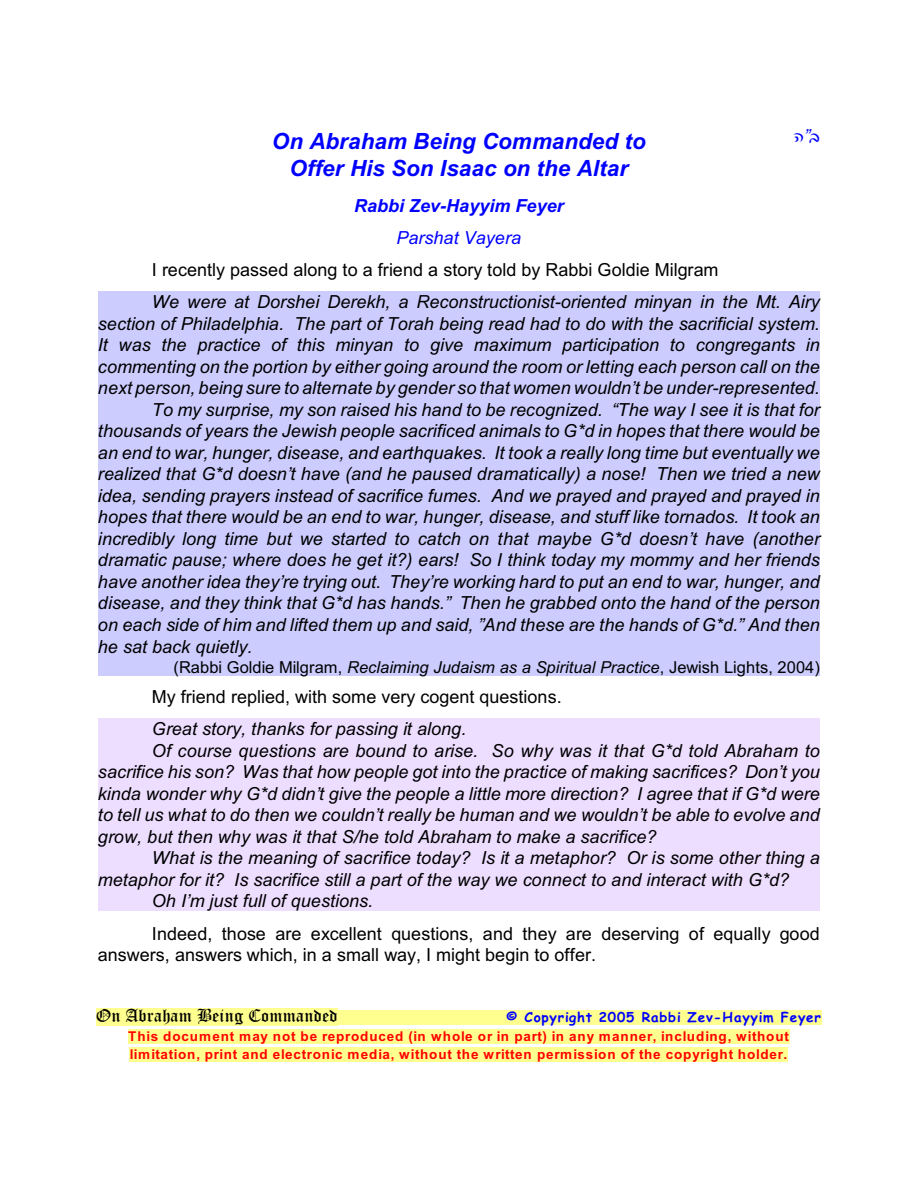
<style>
.page{position:relative;width:918px;height:1188px;background:#fff}
.page>*{position:absolute;margin:0;border:0;box-sizing:border-box;transform-origin:0 0}
.t1{font:italic 700 22.35px "Arial";color:#00f}
.t2{font:italic 18px "Arial";letter-spacing:.005em;color:#000}
.t3{font:18px/21.3px "Arial";color:#000}
.t4{font:18px "Old English Text";letter-spacing:.015em;color:#000}
.t5{font:italic 700 18px "Arial";letter-spacing:.005em;color:#00f}
.t6{font:italic 18px "Arial";color:#00f}
.t7{font:italic 18px "Davka Ksav Yad";color:#00f}
.t8{font:16.5px "Arial";color:#000}
.t9{font:700 13.5px/17.9px "Arial";letter-spacing:.055em;color:#f00}
.t10{font:700 13.5px "Comic Sans MS";letter-spacing:.06em;color:#00f}
.s1{font-family:"Arial"}
.s2{font-style:italic}
</style>
<div class="page">
<div style="left:96px;top:1008px;width:25px;height:18px;background:#ffff8f"></div>
<div style="left:121px;top:1008px;width:71px;height:18px;background:#ffff8f"></div>
<div style="left:192px;top:1008px;width:146px;height:18px;background:#ffff8f"></div>
<div style="left:338px;top:1010px;width:77px;height:15px;background:#ffff8f"></div>
<div style="left:415px;top:1010px;width:92px;height:15px;background:#ffff8f"></div>
<div style="left:507px;top:1010px;width:315px;height:15px;background:#ffff8f"></div>
<div style="left:128px;top:1030px;width:662px;height:14px;background:#ffff8f"></div>
<div style="left:130px;top:1047px;width:658px;height:15px;background:#ffff8f"></div>
<div style="left:98px;top:292px;width:722px;height:107px;background:#ccf"></div>
<div style="left:98px;top:399px;width:722px;height:258px;background:#ccf"></div>
<div style="left:98px;top:657px;width:722px;height:19px;background:#ccf"></div>
<div style="left:98px;top:719px;width:722px;height:21px;background:#eddeff"></div>
<div style="left:98px;top:740px;width:722px;height:108px;background:#eddeff"></div>
<div style="left:98px;top:848px;width:722px;height:42px;background:#eddeff"></div>
<div style="left:98px;top:891px;width:722px;height:20px;background:#eddeff"></div>
<p class="t1" style="left:272px;top:133px;width:375px">On Abraham Being Commanded to</p>
<p class="t7" style="left:794px;top:126px;width:28px">d<span class="s1">”</span>a</p>
<p class="t1" style="left:290px;top:160px;width:340px">Offer His Son Isaac on the Altar</p>
<p class="t5" style="left:354px;top:199px;width:211px">Rabbi Zev-Hayyim Feyer</p>
<p class="t6" style="left:397px;top:231px;width:126px">Parshat Vayera</p>
<p class="t3" style="left:152px;top:261px;width:568px">I recently passed along to a friend a story told by Rabbi Goldie Milgram</p>
<p class="t2" style="left:152px;top:295px;width:669px">We were at Dorshei Derekh, a Reconstructionist-oriented minyan in the Mt. Airy</p>
<p class="t2" style="left:98px;top:317px;width:723px">section of Philadelphia. The part of Torah being read had to do with the sacrificial system.</p>
<p class="t2" style="left:98px;top:338px;width:723px">It was the practice of this minyan to give maximum participation to congregants in</p>
<p class="t2" style="left:98px;top:360px;width:723px">commenting on the portion by either going around the room or letting each person call on the</p>
<p class="t2" style="left:98px;top:381px;width:723px">next person, being sure to alternate by gender so that women wouldn’t be under-represented.</p>
<p class="t2" style="left:152px;top:403px;width:670px">To my surprise, my son raised his hand to be recognized. “The way I see it is that for</p>
<p class="t2" style="left:98px;top:424px;width:723px">thousands of years the Jewish people sacrificed animals to G*d in hopes that there would be</p>
<p class="t2" style="left:98px;top:446px;width:723px">an end to war, hunger, disease, and earthquakes. It took a really long time but eventually we</p>
<p class="t2" style="left:98px;top:467px;width:723px">realized that G*d doesn’t have (and he paused dramatically) a nose! Then we tried a new</p>
<p class="t2" style="left:98px;top:489px;width:723px">idea, sending prayers instead of sacrifice fumes. And we prayed and prayed and prayed in</p>
<p class="t2" style="left:98px;top:510px;width:723px">hopes that there would be an end to war, hunger, disease, and stuff like tornados. It took an</p>
<p class="t2" style="left:98px;top:532px;width:724px">incredibly long time but we started to catch on that maybe G*d doesn’t have (another</p>
<p class="t2" style="left:98px;top:553px;width:723px">dramatic pause; where does he get it?) ears! So I think today my mommy and her friends</p>
<p class="t2" style="left:98px;top:575px;width:723px">have another idea they’re trying out. They’re working hard to put an end to war, hunger, and</p>
<p class="t2" style="left:98px;top:596px;width:723px">disease, and they think that G*d has hands.” Then he grabbed onto the hand of the person</p>
<p class="t2" style="left:98px;top:618px;width:723px">on each side of him and lifted them up and said, ”And these are the hands of G*d.” And then</p>
<p class="t2" style="left:98px;top:639px;width:156px">he sat back quietly.</p>
<p class="t8" style="left:174px;top:661px;width:648px">(Rabbi Goldie Milgram, <span class="s2">Reclaiming Judaism as a Spiritual Practice</span>, Jewish Lights, 2004)</p>
<p class="t3" style="left:152px;top:688px;width:411px">My friend replied, with some very cogent questions.</p>
<p class="t2" style="left:152px;top:722px;width:316px">Great story, thanks for passing it along.</p>
<p class="t2" style="left:152px;top:744px;width:669px">Of course questions are bound to arise. So why was it that G*d told Abraham to</p>
<p class="t2" style="left:98px;top:765px;width:723px">sacrifice his son? Was that how people got into the practice of making sacrifices? Don’t you</p>
<p class="t2" style="left:98px;top:787px;width:723px">kinda wonder why G*d didn’t give the people a little more direction? I agree that if G*d were</p>
<p class="t2" style="left:98px;top:808px;width:723px">to tell us what to do then we couldn’t really be human and we wouldn’t be able to evolve and</p>
<p class="t2" style="left:98px;top:830px;width:560px">grow, but then why was it that S/he told Abraham to make a sacrifice?</p>
<p class="t2" style="left:152px;top:851px;width:669px">What is the meaning of sacrifice today? Is it a metaphor? Or is some other thing a</p>
<p class="t2" style="left:98px;top:873px;width:693px">metaphor for it? Is sacrifice still a part of the way we connect to and interact with G*d?</p>
<p class="t2" style="left:152px;top:894px;width:223px">Oh I’m just full of questions.</p>
<p class="t3" style="left:98px;top:924px;width:723px;text-indent:54px">Indeed, those are excellent questions, and they are deserving of equally good answers, answers which, in a small way, I might begin to offer.</p>
<p class="t4" style="left:96px;top:1010px;width:243px">On Abraham Being Commanded</p>
<p class="t10" style="left:507px;top:1011px;width:316px">© Copyright 2005 Rabbi Zev-Hayyim Feyer</p>
<p class="t9" style="left:128px;top:1029px;width:662px">This document may not be reproduced (in whole or in part) in any manner, including, without limitation, print and electronic media, without the written permission of the copyright holder.</p>
</div>
